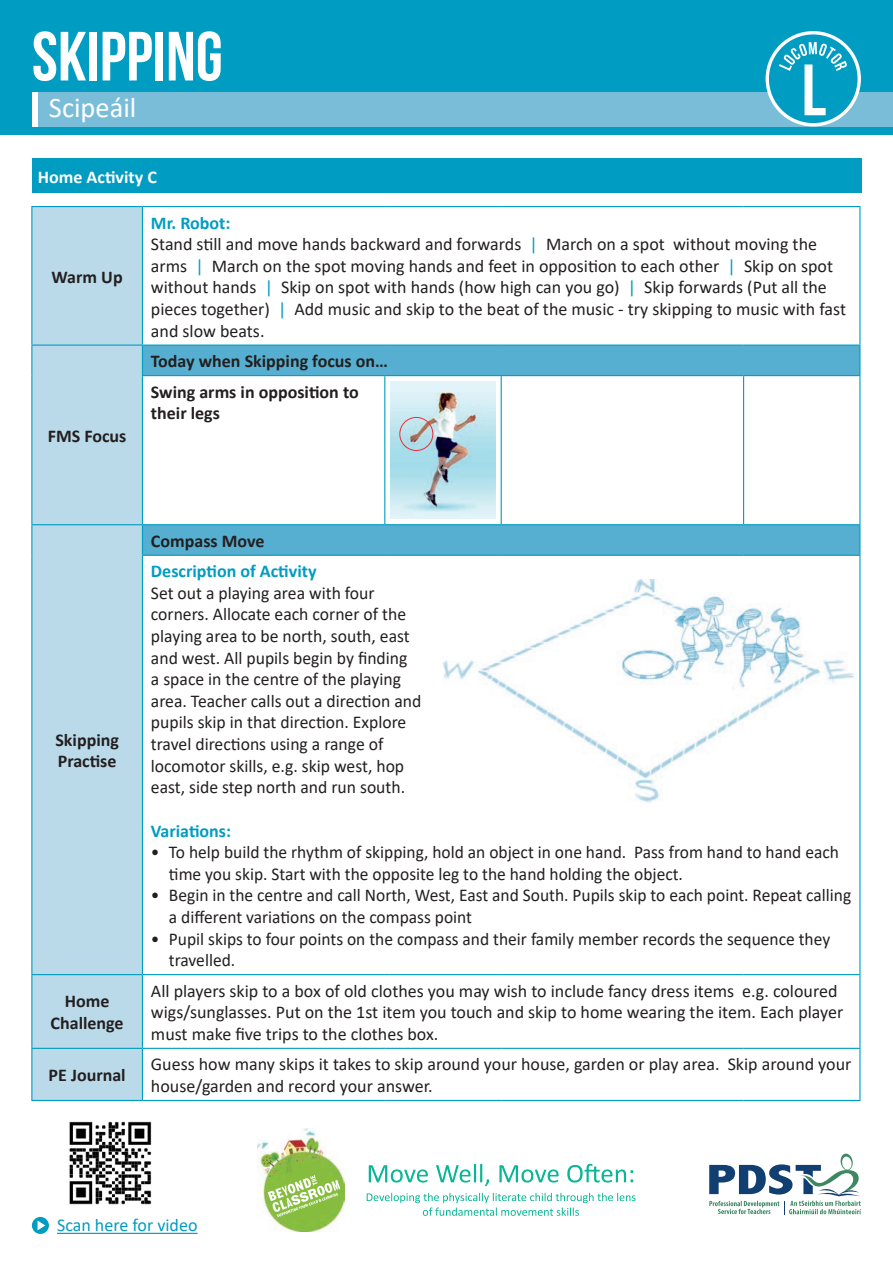
<style>
.page{position:relative;width:893px;height:1263px;background:#fff}
.page>*{position:absolute;margin:0;border:0;box-sizing:border-box;transform-origin:0 0}
.t1{font:700 72.45px "Bebas Neue";color:#fff}
.t2{font:700 69.45px "Bebas Neue";color:#fff}
.t3{font:28.5px "Calibri";color:#fff}
.t4{font:18px/21.6px "Calibri";color:#231f20}
.t5{font:700 18px/21.6px "Calibri";color:#231f20}
.t6{font:700 18px "Calibri";color:#009cc2}
.t7{font:18px "Calibri";color:#009cc2}
.t8{font:700 18px "Calibri";color:#fff}
.s1{font-weight:700;color:#009cc2}
.s2{color:#009cc2}
</style>
<div class="page">
<div style="left:0;top:0;width:893px;height:135px;background:#009cc2"></div>
<div style="left:38px;top:92px;width:855px;height:34px;background:#7abdd8"></div>
<div style="left:32px;top:92px;width:6px;height:34px;background:#fff"></div>
<div style="left:767px;top:33px;width:92px;height:92px;background:#009cc2;border-radius:50%"></div>
<div style="left:766px;top:31px;width:95px;height:95px;border:3px solid #fff;border-radius:50%"></div>
<svg style="left:779px;top:42px;width:68px;height:29px"></svg>
<div style="left:32px;top:207px;width:110px;height:893px;background:#bbdae9"></div>
<svg style="left:143px;top:346px;width:716px;height:209px"></svg>
<hr style="left:31px;top:207px;width:1px;height:138px;background:#009cc2">
<hr style="left:31px;top:206px;width:111px;height:1px;background:#009cc2">
<hr style="left:142px;top:207px;width:1px;height:138px;background:#009cc2">
<hr style="left:142px;top:206px;width:243px;height:1px;background:#009cc2">
<hr style="left:385px;top:206px;width:116px;height:1px;background:#009cc2">
<hr style="left:501px;top:206px;width:243px;height:1px;background:#009cc2">
<hr style="left:744px;top:206px;width:116px;height:1px;background:#009cc2">
<hr style="left:859px;top:207px;width:1px;height:138px;background:#009cc2">
<hr style="left:31px;top:346px;width:1px;height:30px;background:#009cc2">
<hr style="left:31px;top:376px;width:1px;height:148px;background:#009cc2">
<hr style="left:31px;top:345px;width:111px;height:1px;background:#009cc2">
<svg style="left:142px;top:346px;width:1px;height:29px"></svg>
<hr style="left:142px;top:345px;width:243px;height:1px;background:#009cc2">
<hr style="left:385px;top:345px;width:116px;height:1px;background:#009cc2">
<hr style="left:501px;top:345px;width:243px;height:1px;background:#009cc2">
<hr style="left:744px;top:345px;width:116px;height:1px;background:#009cc2">
<svg style="left:859px;top:346px;width:1px;height:29px"></svg>
<hr style="left:142px;top:376px;width:1px;height:148px;background:#009cc2">
<hr style="left:142px;top:375px;width:243px;height:1px;background:#009cc2">
<hr style="left:384px;top:376px;width:1px;height:148px;background:#009cc2">
<hr style="left:385px;top:375px;width:116px;height:1px;background:#009cc2">
<hr style="left:501px;top:376px;width:1px;height:148px;background:#009cc2">
<hr style="left:501px;top:375px;width:243px;height:1px;background:#009cc2">
<hr style="left:743px;top:376px;width:1px;height:148px;background:#009cc2">
<hr style="left:744px;top:375px;width:116px;height:1px;background:#009cc2">
<hr style="left:859px;top:376px;width:1px;height:148px;background:#009cc2">
<hr style="left:31px;top:525px;width:1px;height:30px;background:#009cc2">
<hr style="left:31px;top:555px;width:1px;height:419px;background:#009cc2">
<hr style="left:31px;top:524px;width:111px;height:1px;background:#009cc2">
<hr style="left:142px;top:525px;width:1px;height:30px;background:#009cc2">
<hr style="left:142px;top:524px;width:243px;height:1px;background:#009cc2">
<hr style="left:385px;top:524px;width:116px;height:1px;background:#009cc2">
<hr style="left:501px;top:524px;width:243px;height:1px;background:#009cc2">
<hr style="left:744px;top:524px;width:116px;height:1px;background:#009cc2">
<hr style="left:859px;top:525px;width:1px;height:30px;background:#009cc2">
<hr style="left:142px;top:556px;width:1px;height:418px;background:#009cc2">
<hr style="left:142px;top:555px;width:243px;height:1px;background:#009cc2">
<hr style="left:385px;top:555px;width:116px;height:1px;background:#009cc2">
<hr style="left:501px;top:555px;width:243px;height:1px;background:#009cc2">
<hr style="left:744px;top:555px;width:116px;height:1px;background:#009cc2">
<hr style="left:859px;top:556px;width:1px;height:418px;background:#009cc2">
<hr style="left:31px;top:975px;width:1px;height:73px;background:#009cc2">
<hr style="left:31px;top:1049px;width:1px;height:51px;background:#009cc2">
<hr style="left:31px;top:974px;width:111px;height:1px;background:#009cc2">
<hr style="left:31px;top:1048px;width:111px;height:1px;background:#009cc2">
<hr style="left:31px;top:1100px;width:111px;height:1px;background:#009cc2">
<hr style="left:142px;top:975px;width:1px;height:73px;background:#009cc2">
<hr style="left:142px;top:1049px;width:1px;height:51px;background:#009cc2">
<hr style="left:142px;top:974px;width:243px;height:1px;background:#009cc2">
<hr style="left:385px;top:974px;width:116px;height:1px;background:#009cc2">
<hr style="left:501px;top:974px;width:243px;height:1px;background:#009cc2">
<hr style="left:744px;top:974px;width:116px;height:1px;background:#009cc2">
<hr style="left:142px;top:1048px;width:243px;height:1px;background:#009cc2">
<hr style="left:385px;top:1048px;width:116px;height:1px;background:#009cc2">
<hr style="left:501px;top:1048px;width:243px;height:1px;background:#009cc2">
<hr style="left:744px;top:1048px;width:116px;height:1px;background:#009cc2">
<hr style="left:142px;top:1100px;width:243px;height:1px;background:#009cc2">
<hr style="left:385px;top:1100px;width:116px;height:1px;background:#009cc2">
<hr style="left:501px;top:1100px;width:243px;height:1px;background:#009cc2">
<hr style="left:744px;top:1100px;width:116px;height:1px;background:#009cc2">
<hr style="left:859px;top:975px;width:1px;height:73px;background:#009cc2">
<hr style="left:859px;top:1049px;width:1px;height:51px;background:#009cc2">
<img style="left:390px;top:382px;width:106px;height:136px">
<div style="left:399px;top:417px;width:34px;height:34px;border:1px solid #ee2d36;border-radius:50%"></div>
<img style="left:443px;top:579px;width:412px;height:224px">
<div style="left:32px;top:159px;width:829px;height:34px;background:#009cc2"></div>
<img style="left:258px;top:1128px;width:86px;height:103px">
<svg style="left:268px;top:1175px;width:72px;height:42px;background:#a6ce71"></svg>
<svg style="left:369px;top:1165px;width:59px;height:17px"></svg>
<svg style="left:436px;top:1164px;width:53px;height:22px"></svg>
<svg style="left:499px;top:1165px;width:60px;height:17px"></svg>
<svg style="left:567px;top:1164px;width:66px;height:18px"></svg>
<svg style="left:367px;top:1193px;width:269px;height:23px"></svg>
<svg style="left:709px;top:1153px;width:152px;height:61px"></svg>
<hr style="left:57px;top:1233px;width:141px;height:1px;background:#009cc2">
<svg style="left:32px;top:1217px;width:17px;height:17px"></svg>
<svg style="left:38px;top:1220px;width:7px;height:10px"></svg>
<img style="left:69px;top:1121px;width:83px;height:84px">
<h2 class="t2" style="left:32px;top:18px;width:192px">Skipping</h2>
<h3 class="t3" style="left:49px;top:88px;width:89px">Scipeáil</h3>
<p class="t8" style="left:38px;top:164px;width:121px">Home Activity C</p>
<h1 class="t1" style="left:802px;top:50px;width:26px">L</h1>
<p class="t5" style="left:52px;top:266px;width:73px">Warm Up</p>
<p class="t5" style="left:48px;top:425px;width:80px">FMS Focus</p>
<p class="t4" style="left:151px;top:211px;width:697px"><span class="s1">Mr. Robot:<br></span>Stand still and move hands backward and forwards <span class="s2">|</span> March on a spot without moving the arms <span class="s2">|</span> March on the spot moving hands and feet in opposition to each other <span class="s2">|</span> Skip on spot without hands <span class="s2">|</span> Skip on spot with hands (how high can you go) <span class="s2">|</span> Skip forwards (Put all the pieces together) <span class="s2">|</span> Add music and skip to the beat of the music - try skipping to music with fast and slow beats.</p>
<p class="t5" style="left:151px;top:346px;width:238px;line-height:30.5px">Today when Skipping focus on…<br>Swing arms in opposition to</p>
<p class="t5" style="left:151px;top:402px;width:71px">their legs</p>
<p class="t5" style="left:55px;top:729px;width:65px">Skipping<br>Practise</p>
<p class="t5" style="left:151px;top:530px;width:115px">Compass Move</p>
<p class="t6" style="left:151px;top:559px;width:167px">Description of Activity</p>
<p class="t4" style="left:151px;top:582px;width:272px">Set out a playing area with four corners. Allocate each corner of the playing area to be north, south, east and west. All pupils begin by finding<br>a space in the centre of the playing area. Teacher calls out a direction and pupils skip in that direction. Explore travel directions using a range of locomotor skills, e.g. skip west, hop east, side step north and run south.</p>
<p class="t6" style="left:151px;top:818px;width:82px">Variations:</p>
<p class="t4" style="left:169px;top:841px;width:672px;text-indent:-18px">• To help build the rhythm of skipping, hold an object in one hand. Pass from hand to hand each time you skip. Start with the opposite leg to the hand holding the object.</p>
<p class="t4" style="left:169px;top:884px;width:684px;text-indent:-18px">• Begin in the centre and call North, West, East and South. Pupils skip to each point. Repeat calling a different variations on the compass point</p>
<p class="t4" style="left:169px;top:927px;width:663px;text-indent:-18px">• Pupil skips to four points on the compass and their family member records the sequence they travelled.</p>
<p class="t5" style="left:51px;top:990px;width:75px;text-align:center">Home<br>Challenge</p>
<p class="t4" style="left:151px;top:979px;width:694px">All players skip to a box of old clothes you may wish to include fancy dress items e.g. coloured wigs/sunglasses. Put on the 1st item you touch and skip to home wearing the item. Each player must make five trips to the clothes box.</p>
<p class="t5" style="left:49px;top:1064px;width:79px">PE Journal</p>
<p class="t4" style="left:151px;top:1053px;width:702px">Guess how many skips it takes to skip around your house, garden or play area. Skip around your house/garden and record your answer.</p>
<p class="t7" style="left:57px;top:1213px;width:142px">Scan here for video</p>
</div>
